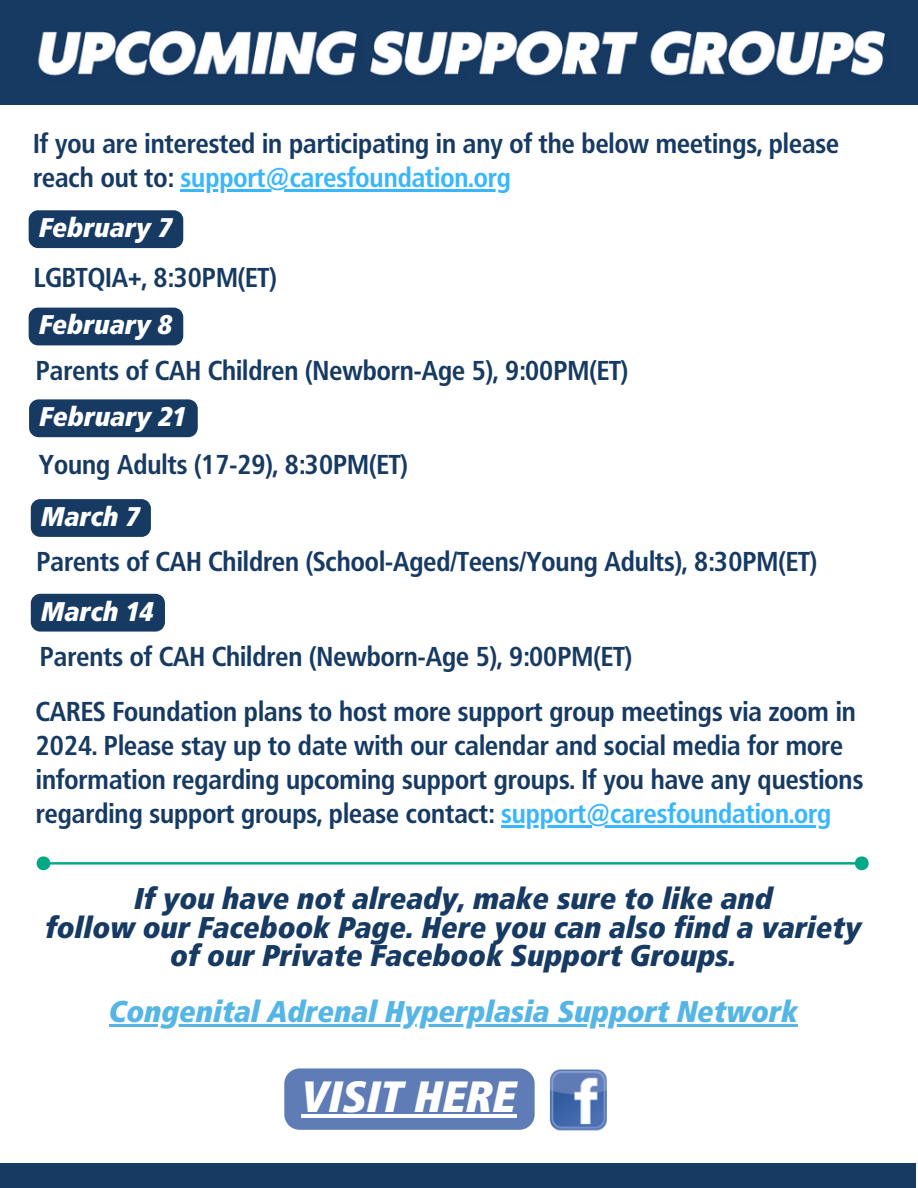
<style>
.page{position:relative;width:918px;height:1188px;background:#fff}
.page>*{position:absolute;margin:0;border:0;box-sizing:border-box;transform-origin:0 0}
.t1{font:43.8px "Frutiger LT 88 X Blk Cn It";color:#fefefe}
.t2{font:30px/28.2px "Frutiger LT 88 X Blk Cn It";color:#173a63;text-align:center}
.t3{font:30px "Frutiger LT 88 X Blk Cn It";color:#55b6e6}
.t4{font:700 27px/33.8px "Frutiger Condensed BQ";color:#173a63}
.t5{font:27px "Frutiger LT 88 X Blk Cn It";color:#fff}
.s1{color:#38b6ff}
</style>
<div class="page">
<img style="left:0;top:0;width:918px;height:105px">
<img style="left:549px;top:1069px;width:58px;height:62px">
<svg style="left:36px;top:856px;width:833px;height:15px"></svg>
<hr style="left:109px;top:1024px;width:689px;height:2px;background:#55b6e6">
<div style="left:284px;top:1068px;width:251px;height:62px;background:#5f7cb6"></div>
<hr style="left:302px;top:1114px;width:215px;height:4px;background:#fefefe">
<hr style="left:501px;top:825px;width:330px;height:2px;background:#38b6ff">
<div style="left:29px;top:210px;width:154px;height:38px;background:#173a63"></div>
<div style="left:29px;top:308px;width:154px;height:37px;background:#173a63"></div>
<hr style="left:181px;top:189px;width:330px;height:3px;background:#38b6ff">
<div style="left:29px;top:399px;width:169px;height:38px;background:#173a63"></div>
<svg style="left:31px;top:499px;width:120px;height:38px"></svg>
<div style="left:31px;top:594px;width:134px;height:38px;background:#173a63"></div>
<div style="left:0;top:1163px;width:916px;height:25px;background:#173a63"></div>
<p class="t4" style="left:33px;top:127px;width:808px">If you are interested in participating in any of the below meetings, please reach out to: <span class="s1">support@caresfoundation.org</span></p>
<p class="t5" style="left:39px;top:215px;width:135px">February 7</p>
<p class="t4" style="left:34px;top:260px;width:244px">LGBTQIA+, 8:30PM(ET)</p>
<p class="t5" style="left:39px;top:313px;width:135px">February 8</p>
<p class="t4" style="left:36px;top:354px;width:594px">Parents of CAH Children (Newborn-Age 5), 9:00PM(ET)</p>
<p class="t5" style="left:40px;top:405px;width:149px">February 21</p>
<p class="t4" style="left:39px;top:447px;width:371px">Young Adults (17-29), 8:30PM(ET)</p>
<p class="t5" style="left:42px;top:504px;width:100px">March 7</p>
<p class="t4" style="left:36px;top:544px;width:782px">Parents of CAH Children (School-Aged/Teens/Young Adults), 8:30PM(ET)</p>
<p class="t5" style="left:42px;top:599px;width:114px">March 14</p>
<p class="t4" style="left:40px;top:639px;width:594px">Parents of CAH Children (Newborn-Age 5), 9:00PM(ET)</p>
<p class="t4" style="left:36px;top:695px;width:829px">CARES Foundation plans to host more support group meetings via zoom in 2024. Please stay up to date with our calendar and social media for more information regarding upcoming support groups. If you have any questions regarding support groups, please contact: <span class="s1">support@caresfoundation.org</span></p>
<p class="t2" style="left:46px;top:886px;width:818px">If you have not already, make sure to like and<br>follow our Facebook Page. Here you can also find a variety of our Private Facebook Support Groups.</p>
<p class="t3" style="left:109px;top:998px;width:690px">Congenital Adrenal Hyperplasia Support Network</p>
<h1 class="t1" style="left:302px;top:1077px;width:217px">VISIT HERE</h1>
</div>
